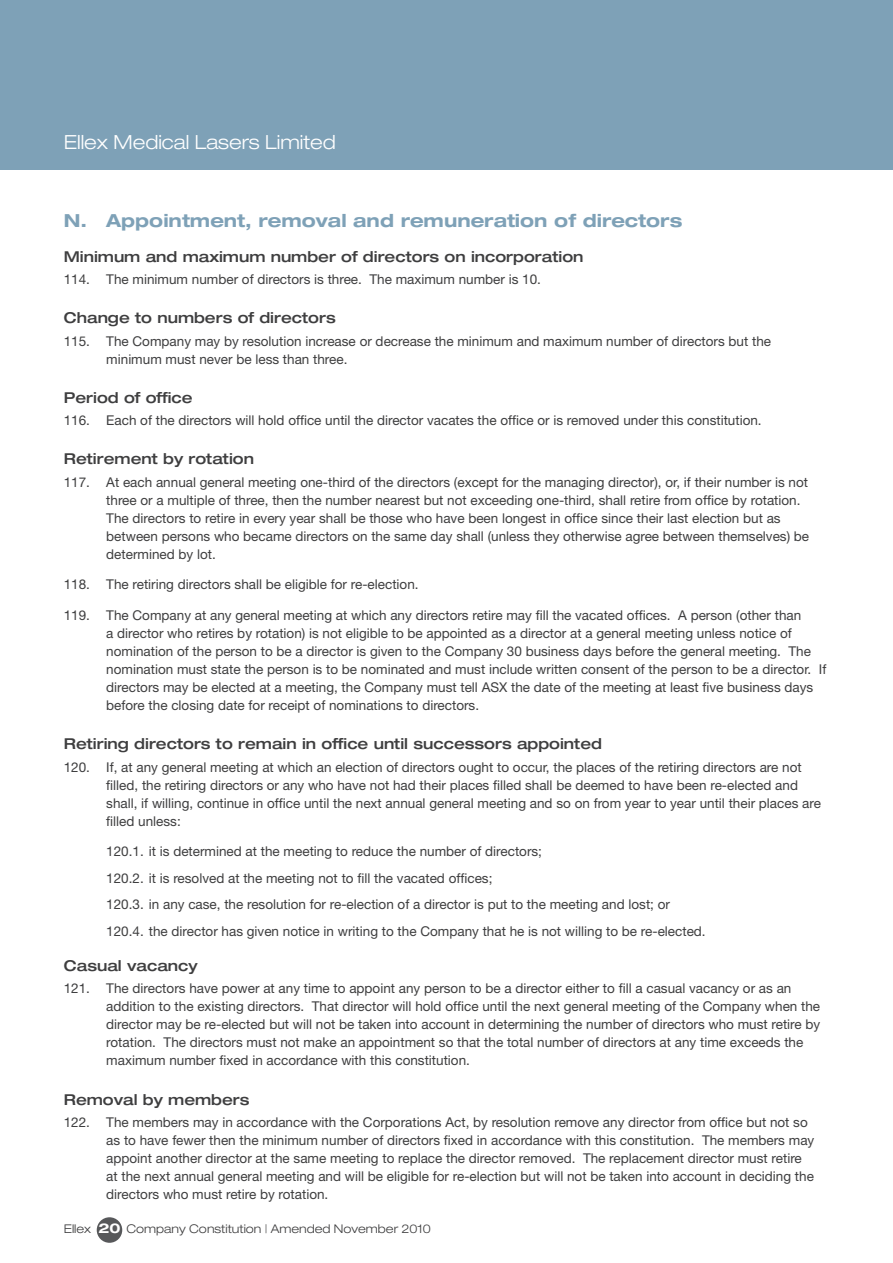
<style>
.page{position:relative;width:893px;height:1263px;background:#fff}
.page>*{position:absolute;margin:0;border:0;box-sizing:border-box;transform-origin:0 0}
.t1{font:300 expanded 19.5px "Helvetica Neue";color:#fff}
.t2{font:700 expanded 18px "Helvetica Neue";color:#7ea1b7}
.t3{font:500 expanded 15px "Helvetica Neue";color:#3e3e3f}
.t4{font:13.5px/18px "Helvetica Neue";color:#3e3e3f}
.t5{font:300 expanded 12px "Helvetica Neue";color:#3e3e3f}
.s1{font-weight:700;font-size:13.5px;color:#fff}
</style>
<div class="page">
<div style="left:0;top:0;width:893px;height:170px;background:#7ea1b7"></div>
<div style="left:97px;top:1217px;width:25px;height:26px;background:#57585a;border-radius:50%"></div>
<h1 class="t1" style="left:64px;top:130px;width:274px">Ellex Medical Lasers Limited</h1>
<h2 class="t2" style="left:64px;top:209px;width:620px">N. Appointment, removal and remuneration of directors</h2>
<p class="t3" style="left:64px;top:247px;width:521px">Minimum and maximum number of directors on incorporation</p>
<p class="t4" style="left:64px;top:270px;width:479px">114. The minimum number of directors is three. The maximum number is 10.</p>
<p class="t3" style="left:64px;top:309px;width:273px">Change to numbers of directors</p>
<p class="t4" style="left:106px;top:332px;width:666px;text-indent:-43px">115. The Company may by resolution increase or decrease the minimum and maximum number of directors but the minimum must never be less than three.</p>
<p class="t3" style="left:64px;top:388px;width:130px">Period of office</p>
<p class="t4" style="left:64px;top:411px;width:699px">116. Each of the directors will hold office until the director vacates the office or is removed under this constitution.</p>
<p class="t3" style="left:64px;top:450px;width:192px">Retirement by rotation</p>
<p class="t4" style="left:106px;top:473px;width:704px;text-indent:-43px">117. At each annual general meeting one-third of the directors (except for the managing director), or, if their number is not three or a multiple of three, then the number nearest but not exceeding one-third, shall retire from office by rotation.<br>The directors to retire in every year shall be those who have been longest in office since their last election but as between persons who became directors on the same day shall (unless they otherwise agree between themselves) be determined by lot.</p>
<p class="t4" style="left:64px;top:575px;width:356px">118. The retiring directors shall be eligible for re-election.</p>
<p class="t4" style="left:106px;top:606px;width:721px;text-indent:-43px">119. The Company at any general meeting at which any directors retire may fill the vacated offices. A person (other than<br>a director who retires by rotation) is not eligible to be appointed as a director at a general meeting unless notice of nomination of the person to be a director is given to the Company 30 business days before the general meeting. The nomination must state the person is to be nominated and must include written consent of the person to be a director. If directors may be elected at a meeting, the Company must tell ASX the date of the meeting at least five business days before the closing date for receipt of nominations to directors.</p>
<p class="t3" style="left:64px;top:735px;width:540px">Retiring directors to remain in office until successors appointed</p>
<p class="t4" style="left:106px;top:758px;width:716px;text-indent:-43px">120. If, at any general meeting at which an election of directors ought to occur, the places of the retiring directors are not filled, the retiring directors or any who have not had their places filled shall be deemed to have been re-elected and shall, if willing, continue in office until the next annual general meeting and so on from year to year until their places are filled unless:</p>
<p class="t4" style="left:106px;top:838px;width:601px;line-height:26.5px">120.1. it is determined at the meeting to reduce the number of directors;<br>120.2. it is resolved at the meeting not to fill the vacated offices;<br>120.3. in any case, the resolution for re-election of a director is put to the meeting and lost; or 120.4. the director has given notice in writing to the Company that he is not willing to be re-elected.</p>
<p class="t3" style="left:64px;top:956px;width:135px">Casual vacancy</p>
<p class="t4" style="left:106px;top:979px;width:715px;text-indent:-43px">121. The directors have power at any time to appoint any person to be a director either to fill a casual vacancy or as an addition to the existing directors. That director will hold office until the next general meeting of the Company when the director may be re-elected but will not be taken into account in determining the number of directors who must retire by rotation. The directors must not make an appointment so that the total number of directors at any time exceeds the maximum number fixed in accordance with this constitution.</p>
<p class="t3" style="left:64px;top:1090px;width:187px">Removal by members</p>
<p class="t4" style="left:106px;top:1113px;width:709px;text-indent:-43px">122. The members may in accordance with the Corporations Act, by resolution remove any director from office but not so as to have fewer then the minimum number of directors fixed in accordance with this constitution. The members may appoint another director at the same meeting to replace the director removed. The replacement director must retire at the next annual general meeting and will be eligible for re-election but will not be taken into account in deciding the directors who must retire by rotation.</p>
<p class="t5" style="left:64px;top:1221px;width:369px">Ellex <span class="s1">20</span> Company Constitution | Amended November 2010</p>
</div>
